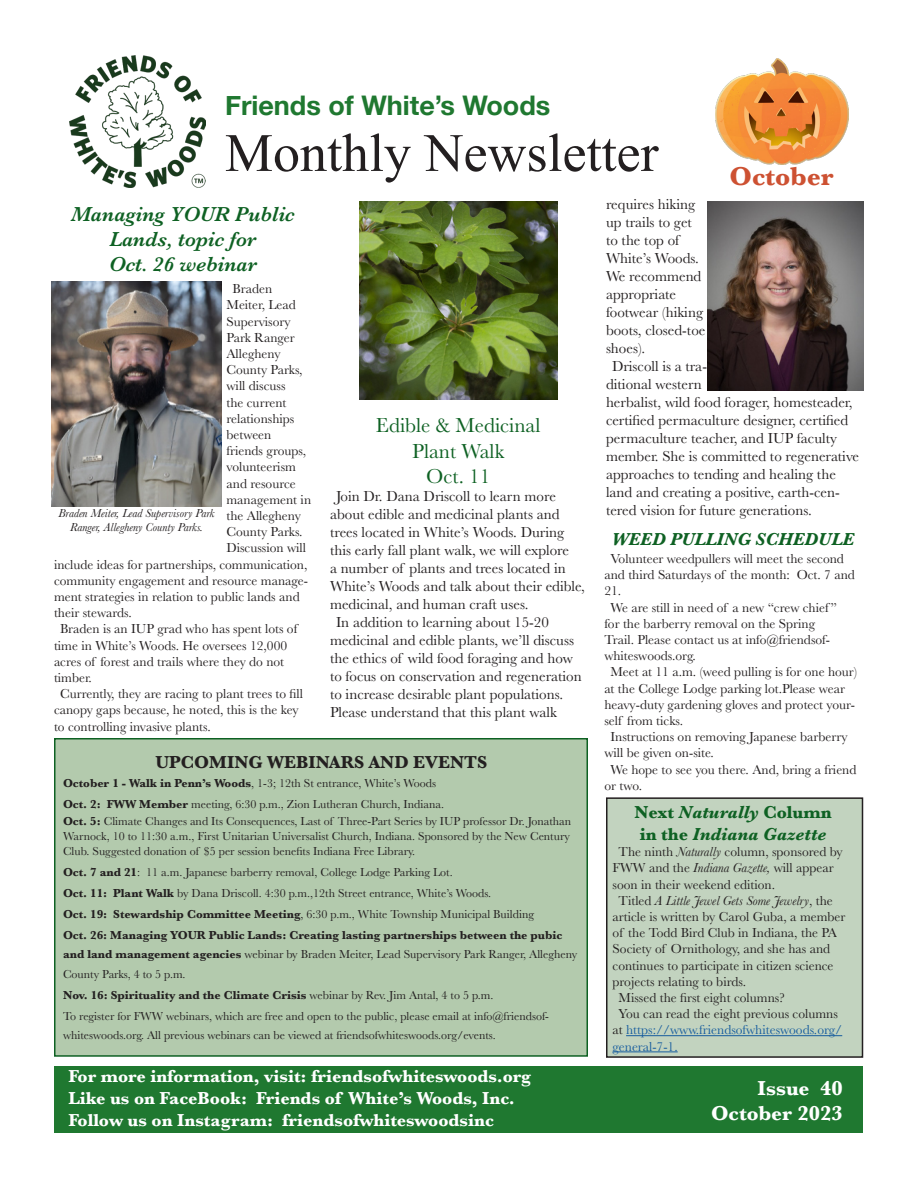
<style>
.page{position:relative;width:918px;height:1188px;background:#fff}
.page>*{position:absolute;margin:0;border:0;box-sizing:border-box;transform-origin:0 0}
.t1{font:54px "Times New Roman";color:#231f20}
.t2{font:700 27px "Helvetica Neue";color:#1f7830}
.t3{font:700 27px "Baskerville";color:#cd5132}
.t4{font:italic 600 21px/25.2px "Baskerville";color:#0e6123;text-align:center}
.t5{font:21px "Baskerville";color:#0e6123}
.t6{font:700 21px "Baskerville";color:#fff}
.t7{font:700 18px "Baskerville";color:#fff}
.t8{font:italic 700 18px "Baskerville";color:#0e6123}
.t9{font:700 18px "Baskerville";color:#231f20}
.t10{font:700 18px "Baskerville";color:#0e6123}
.t11{font:15px/18px "Baskerville";color:#231f20}
.t12{font:13.5px/16.2px "Baskerville";color:#231f20}
.t13{font:13.5px/16.2px "Baskerville";color:#175d9e}
.t14{font:12px/15px "Baskerville";color:#231f20;text-align:justify}
.t15{font:700 12px/19.5px "Baskerville";color:#231f20}
.t16{font:italic 12px/13.5px "Baskerville";color:#231f20;text-align:center}
.s1{font-weight:700}
.s2{font-weight:400}
.s3{font-style:italic}
.s4{font-style:normal}
.s5{color:#231f20}
</style>
<div class="page">
<div style="left:607px;top:798px;width:255px;height:259px;background:#c2d3bf"></div>
<div style="left:606px;top:797px;width:257px;height:261px;border:2px solid #231f20"></div>
<div style="left:54px;top:738px;width:534px;height:319px;background:#b3caad;border:2px solid #0e6123"></div>
<div style="left:55px;top:1066px;width:808px;height:67px;background:#1f7830"></div>
<img style="left:70px;top:56px;width:136px;height:131px">
<hr style="left:626px;top:1035px;width:216px;height:1px;background:#175d9e">
<hr style="left:613px;top:1052px;width:65px;height:1px;background:#175d9e">
<img style="left:716px;top:58px;width:132px;height:107px">
<img style="left:51px;top:281px;width:171px;height:226px">
<img style="left:359px;top:202px;width:198px;height:198px">
<img style="left:707px;top:201px;width:156px;height:190px">
<p class="t2" style="left:225px;top:84px;width:327px">Friends of White’s Woods</p>
<p class="t1" style="left:225px;top:117px;width:435px">Monthly Newsletter</p>
<p class="t3" style="left:730px;top:157px;width:106px">October</p>
<p class="t4" style="left:71px;top:202px;width:225px">Managing YOUR Public<br>Lands, topic for</p>
<p class="t4" style="left:109px;top:252px;width:149px">Oct. 26 webinar</p>
<p class="t12" style="left:232px;top:281px;width:41px">Braden</p>
<p class="t12" style="left:226px;top:297px;width:71px">Meiter, Lead</p>
<p class="t12" style="left:226px;top:313px;width:66px">Supervisory</p>
<p class="t12" style="left:226px;top:330px;width:70px">Park Ranger</p>
<p class="t12" style="left:226px;top:346px;width:56px">Allegheny</p>
<p class="t12" style="left:226px;top:362px;width:78px">County Parks,</p>
<p class="t12" style="left:226px;top:378px;width:61px">will discuss</p>
<p class="t12" style="left:226px;top:394px;width:62px">the current</p>
<p class="t12" style="left:226px;top:411px;width:69px">relationships</p>
<p class="t12" style="left:226px;top:427px;width:46px">between</p>
<p class="t12" style="left:226px;top:443px;width:81px">friends groups,</p>
<p class="t12" style="left:226px;top:459px;width:71px">volunteerism</p>
<p class="t12" style="left:226px;top:475px;width:71px">and resource</p>
<p class="t12" style="left:226px;top:492px;width:86px">management in</p>
<p class="t12" style="left:226px;top:508px;width:76px">the Allegheny</p>
<p class="t12" style="left:226px;top:524px;width:78px">County Parks.</p>
<p class="t12" style="left:226px;top:540px;width:81px">Discussion will</p>
<p class="t12" style="left:54px;top:556px;width:255px">include ideas for partnerships, communication,</p>
<p class="t12" style="left:54px;top:573px;width:256px">community engagement and resource manage-</p>
<p class="t12" style="left:54px;top:589px;width:247px">ment strategies in relation to public lands and</p>
<p class="t12" style="left:54px;top:605px;width:79px">their stewards.</p>
<p class="t12" style="left:54px;top:621px;width:245px;text-indent:6px">Braden is an IUP grad who has spent lots of time in White’s Woods. He oversees 12,000 acres of forest and trails where they do not timber.</p>
<p class="t12" style="left:54px;top:686px;width:251px;text-indent:6px">Currently, they are racing to plant trees to fill canopy gaps because, he noted, this is the key to controlling invasive plants.</p>
<p class="t16" style="left:59px;top:507px;width:157px">Braden Meiter, Lead Supervisory Park<br>Ranger, Allegheny County Parks.</p>
<p class="t5" style="left:376px;top:412px;width:166px">Edible &amp; Medicinal</p>
<p class="t5" style="left:412px;top:437px;width:94px">Plant Walk</p>
<p class="t5" style="left:426px;top:463px;width:65px">Oct. 11</p>
<p class="t11" style="left:330px;top:487px;width:256px;text-indent:6px">Join Dr. Dana Driscoll to learn more about edible and medicinal plants and trees located in White’s Woods. During this early fall plant walk, we will explore<br>a number of plants and trees located in White’s Woods and talk about their edible, medicinal, and human craft uses.</p>
<p class="t11" style="left:330px;top:613px;width:253px;text-indent:6px">In addition to learning about 15-20 medicinal and edible plants, we’ll discuss the ethics of wild food foraging and how to focus on conservation and regeneration to increase desirable plant populations.<br>Please understand that this plant walk</p>
<p class="t9" style="left:155px;top:749px;width:333px">UPCOMING WEBINARS AND EVENTS</p>
<p class="t14" style="left:63px;top:776px;width:375px"><span class="s1">October 1 - Walk in Penn’s Woods</span>, 1-3; 12th St entrance, White’s Woods</p>
<p class="t14" style="left:63px;top:797px;width:383px"><span class="s1">Oct. 2: FWW Member</span> meeting, 6:30 p.m., Zion Lutheran Church, Indiana.</p>
<p class="t14" style="left:63px;top:813px;width:510px"><span class="s1">Oct. 5:</span> Climate Changes and Its Consequences, Last of Three-Part Series by IUP professor Dr. Jonathan Warnock, 10 to 11:30 a.m., First Unitarian Universalist Church, Indiana. Sponsored by the New Century Club. Suggested donation of $5 per session benefits Indiana Free Library.</p>
<p class="t14" style="left:63px;top:864px;width:391px"><span class="s1">Oct. 7 and 21</span>: 11 a.m. Japanese barberry removal, College Lodge Parking Lot.</p>
<p class="t14" style="left:63px;top:885px;width:430px"><span class="s1">Oct. 11: Plant Walk</span> by Dana Driscoll. 4:30 p.m.,12th Street entrance, White’s Woods.</p>
<p class="t14" style="left:63px;top:906px;width:473px"><span class="s1">Oct. 19: Stewardship Committee Meeting</span>, 6:30 p.m., White Township Municipal Building</p>
<p class="t15" style="left:63px;top:925px;width:516px">Oct. 26: Managing YOUR Public Lands: Creating lasting partnerships between the pubic and land management agencies <span class="s2">webinar by Braden Meiter, Lead Supervisory Park Ranger, Allegheny<br>County Parks, 4 to 5 p.m.</span></p>
<p class="t15" style="left:63px;top:985px;width:432px">Nov. 16: Spirituality and the Climate Crisis <span class="s2">webinar by Rev. Jim Antal, 4 to 5 p.m.</span></p>
<p class="t14" style="left:63px;top:1006px;width:488px;line-height:19.5px">To register for FWW webinars, which are free and open to the public, please email at info@friendsof&shy;whiteswoods.org. All previous webinars can be viewed at friendsofwhiteswoods.org/events.</p>
<p class="t7" style="left:68px;top:1064px;width:464px">For more information, visit: friendsofwhiteswoods.org</p>
<p class="t7" style="left:68px;top:1086px;width:448px">Like us on FaceBook: Friends of White’s Woods, Inc.</p>
<p class="t7" style="left:68px;top:1107px;width:427px">Follow us on Instagram: friendsofwhiteswoodsinc</p>
<p class="t11" style="left:606px;top:196px;width:101px">requires hiking up trails to get to the top of<br>White’s Woods.<br>We recommend appropriate footwear (hiking boots, closed-toe shoes).</p>
<p class="t11" style="left:606px;top:358px;width:255px;text-indent:6px">Driscoll is a tra-<br>ditional western<br>herbalist, wild food forager, homesteader, certified permaculture designer, certified permaculture teacher, and IUP faculty member. She is committed to regenerative approaches to tending and healing the land and creating a positive, earth-cen&shy;tered vision for future generations.</p>
<p class="t8" style="left:612px;top:527px;width:244px">WEED PULLING SCHEDULE</p>
<p class="t12" style="left:604px;top:551px;width:252px;text-indent:6px">Volunteer weedpullers will meet the second and third Saturdays of the month: Oct. 7 and<br>21.</p>
<p class="t12" style="left:604px;top:599px;width:234px;text-indent:6px">We are still in need of a new “crew chief ” for the barberry removal on the Spring Trail. Please contact us at info@friendsof&shy;whiteswoods.org.</p>
<p class="t12" style="left:604px;top:664px;width:254px;text-indent:6px">Meet at 11 a.m. (weed pulling is for one hour) at the College Lodge parking lot.Please wear heavy-duty gardening gloves and protect your&shy;self from ticks.</p>
<p class="t12" style="left:604px;top:729px;width:245px;text-indent:6px">Instructions on removing Japanese barberry will be given on-site.</p>
<p class="t12" style="left:604px;top:761px;width:254px;text-indent:6px">We hope to see you there. And, bring a friend or two.</p>
<p class="t10" style="left:634px;top:800px;width:199px">Next <span class="s3">Naturally</span> Column</p>
<p class="t8" style="left:640px;top:822px;width:188px"><span class="s4">in the</span> Indiana Gazette</p>
<p class="t12" style="left:613px;top:844px;width:232px;text-indent:6px">The ninth <span class="s3">Naturally</span> column, sponsored by<br>FWW and the <span class="s3">Indiana Gazette,</span> will appear soon in their weekend edition.</p>
<p class="t12" style="left:613px;top:892px;width:234px;text-indent:6px">Titled <span class="s3">A Little Jewel Gets Some Jewelry</span>, the article is written by Carol Guba, a member of the Todd Bird Club in Indiana, the PA Society of Ornithology, and she has and continues to participate in citizen science projects relating to birds.</p>
<p class="t12" style="left:619px;top:990px;width:168px">Missed the first eight columns?</p>
<p class="t13" style="left:613px;top:1006px;width:231px;text-indent:6px"><span class="s5">You can read the eight previous columns at</span> https://www.friendsofwhiteswoods.org/ general-7-1.</p>
<p class="t6" style="left:758px;top:1074px;width:87px">Issue 40</p>
<p class="t6" style="left:711px;top:1099px;width:133px">October 2023</p>
</div>
